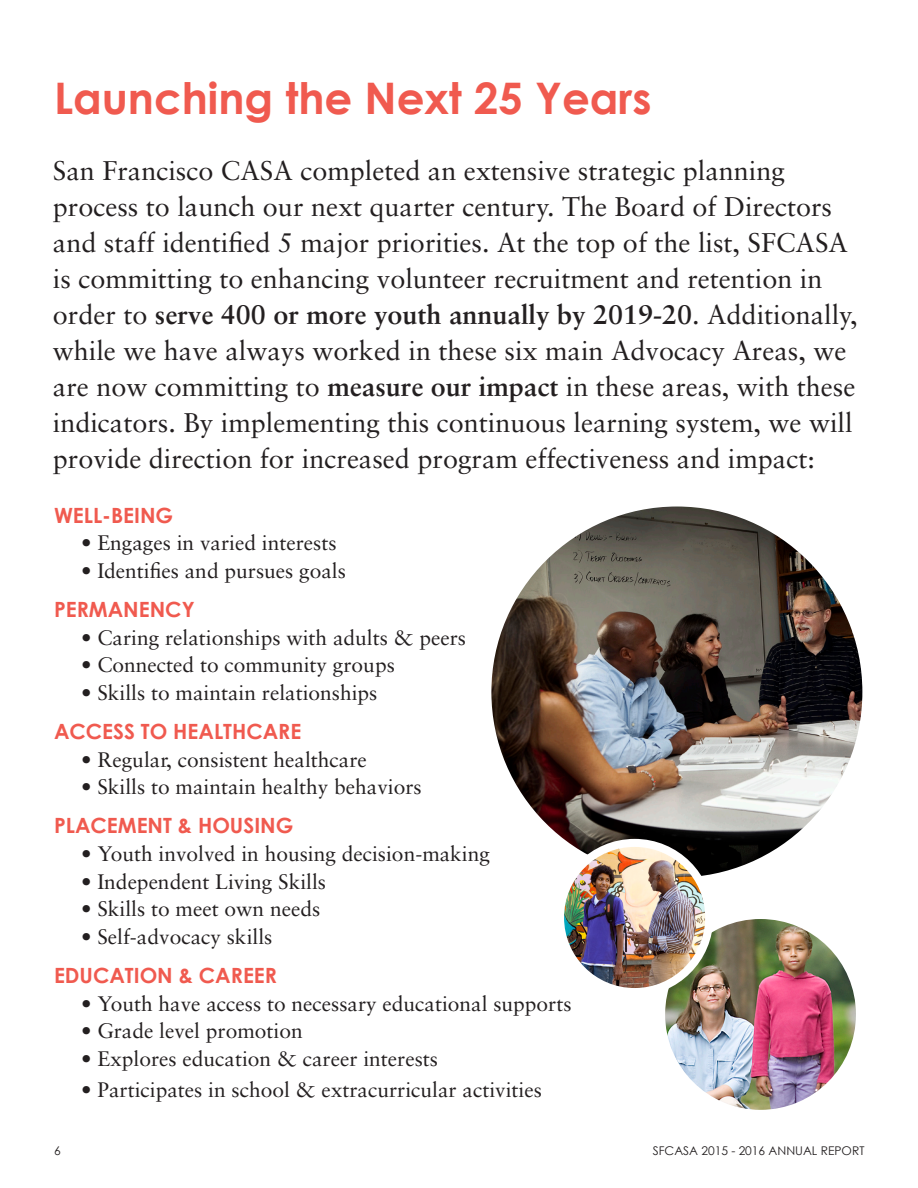
<style>
.page{position:relative;width:918px;height:1188px;background:#fff}
.page>*{position:absolute;margin:0;border:0;box-sizing:border-box;transform-origin:0 0}
.t1{font:700 43.5px "Century Gothic";color:#f05a4f}
.t2{font:27px/36px "Sabon";color:#231f20}
.t3{font:21px "Sabon";color:#231f20}
.t4{font:700 21px "Century Gothic";color:#f05a4f}
.t5{font:12px "Century Gothic";color:#231f20}
.s1{font-weight:700}
</style>
<div class="page">
<img style="left:491px;top:507px;width:371px;height:371px;border-radius:185px">
<img style="left:661px;top:915px;width:199px;height:199px;border-radius:99px">
<div style="left:657px;top:911px;width:207px;height:207px;border:8px solid #fff;border-radius:50%"></div>
<img style="left:560px;top:843px;width:149px;height:149px;border-radius:75px">
<div style="left:556px;top:839px;width:157px;height:157px;border:8px solid #fff;border-radius:50%"></div>
<p class="t1" style="left:54px;top:70px;width:599px">Launching the Next 25 Years</p>
<p class="t2" style="left:53px;top:152px;width:806px">San Francisco CASA completed an extensive strategic planning process to launch our next quarter century. The Board of Directors and staff identified 5 major priorities. At the top of the list, SFCASA is committing to enhancing volunteer recruitment and retention in order to <span class="s1">serve 400 or more youth annually by 2019-20</span>. Additionally, while we have always worked in these six main Advocacy Areas, we are now committing to <span class="s1">measure our impact</span> in these areas, with these indicators. By implementing this continuous learning system, we will provide direction for increased program effectiveness and impact:</p>
<p class="t4" style="left:54px;top:502px;width:121px">WELL-BEING</p>
<p class="t3" style="left:81px;top:531px;width:257px">• Engages in varied interests</p>
<p class="t3" style="left:81px;top:558px;width:266px">• Identifies and pursues goals</p>
<p class="t4" style="left:54px;top:596px;width:142px">PERMANENCY</p>
<p class="t3" style="left:81px;top:625px;width:387px">• Caring relationships with adults &amp; peers</p>
<p class="t3" style="left:81px;top:653px;width:315px">• Connected to community groups</p>
<p class="t3" style="left:81px;top:680px;width:298px">• Skills to maintain relationships</p>
<p class="t4" style="left:54px;top:718px;width:249px">ACCESS TO HEALTHCARE</p>
<p class="t3" style="left:81px;top:747px;width:287px">• Regular, consistent healthcare</p>
<p class="t3" style="left:81px;top:775px;width:342px">• Skills to maintain healthy behaviors</p>
<p class="t4" style="left:54px;top:813px;width:241px">PLACEMENT &amp; HOUSING</p>
<p class="t3" style="left:81px;top:841px;width:410px">• Youth involved in housing decision-making</p>
<p class="t3" style="left:81px;top:869px;width:247px">• Independent Living Skills</p>
<p class="t3" style="left:81px;top:897px;width:241px">• Skills to meet own needs</p>
<p class="t3" style="left:81px;top:924px;width:193px">• Self-advocacy skills</p>
<p class="t4" style="left:54px;top:962px;width:225px">EDUCATION &amp; CAREER</p>
<p class="t3" style="left:81px;top:991px;width:492px">• Youth have access to necessary educational supports</p>
<p class="t3" style="left:81px;top:1018px;width:223px">• Grade level promotion</p>
<p class="t3" style="left:81px;top:1046px;width:359px">• Explores education &amp; career interests</p>
<p class="t3" style="left:81px;top:1077px;width:462px">• Participates in school &amp; extracurricular activities</p>
<p class="t5" style="left:54px;top:1143px;width:8px">6</p>
<p class="t5" style="left:653px;top:1143px;width:213px">SFCASA 2015 - 2016 ANNUAL REPORT</p>
</div>
